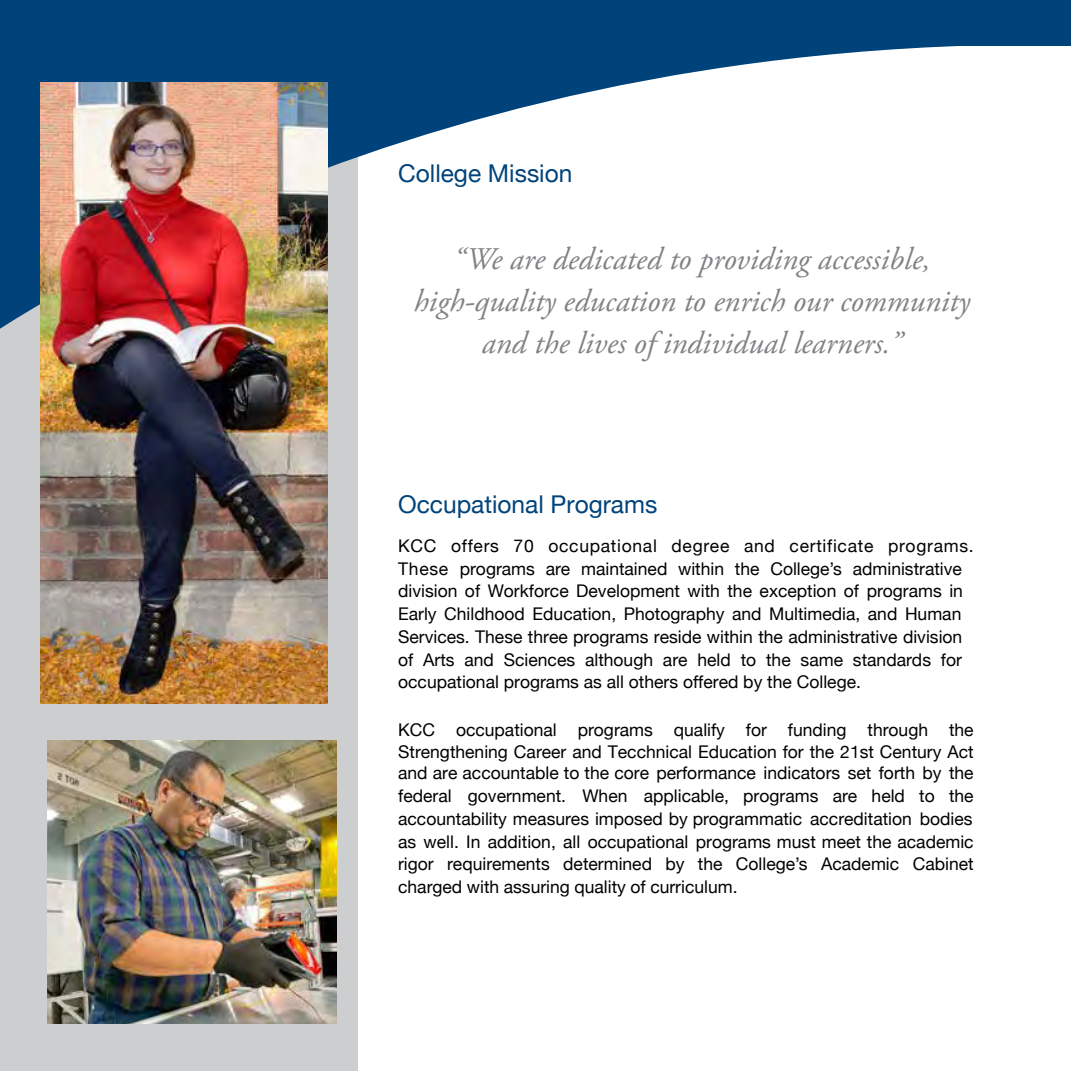
<style>
.page{position:relative;width:1071px;height:1071px;background:#fff}
.page>*{position:absolute;margin:0;border:0;box-sizing:border-box;transform-origin:0 0}
.t1{font:italic 31.5px/42px "Adobe Garamond Pro";color:#808285;text-align:center}
.t2{font:24.5px "Helvetica Neue";color:#00437b}
.t3{font:17.5px/22.8px "Helvetica Neue";color:#000}
</style>
<div class="page">
<div style="left:0;top:0;width:358px;height:1071px;background:#cccecf"></div>
<svg style="left:0;top:46px;width:958px;height:283px"></svg>
<div style="left:0;top:0;width:1071px;height:46px;background:#00437b"></div>
<img style="left:47px;top:740px;width:289px;height:284px">
<img style="left:40px;top:83px;width:288px;height:621px">
<h2 class="t2" style="left:398px;top:158px;width:176px">College Mission</h2>
<h1 class="t1" style="left:414px;top:239px;width:558px">“We are dedicated to providing accessible, high-quality education to enrich our community and the lives of individual learners.”</h1>
<h2 class="t2" style="left:398px;top:490px;width:261px">Occupational Programs</h2>
<p class="t3" style="left:398px;top:534px;width:577px">KCC offers 70 occupational degree and certificate programs.<br>These programs are maintained within the College’s administrative division of Workforce Development with the exception of programs in Early Childhood Education, Photography and Multimedia, and Human Services. These three programs reside within the administrative division of Arts and Sciences although are held to the same standards for occupational programs as all others offered by the College.</p>
<p class="t3" style="left:398px;top:718px;width:577px">KCC occupational programs qualify for funding through the<br>Strengthening Career and Tecchnical Education for the 21st Century Act</p>
<p class="t3" style="left:398px;top:762px;width:577px;text-align:justify">and are accountable to the core performance indicators set forth by the federal government. When applicable, programs are held to the accountability measures imposed by programmatic accreditation bodies as well. In addition, all occupational programs must meet the academic rigor requirements determined by the College’s Academic Cabinet charged with assuring quality of curriculum.</p>
</div>
